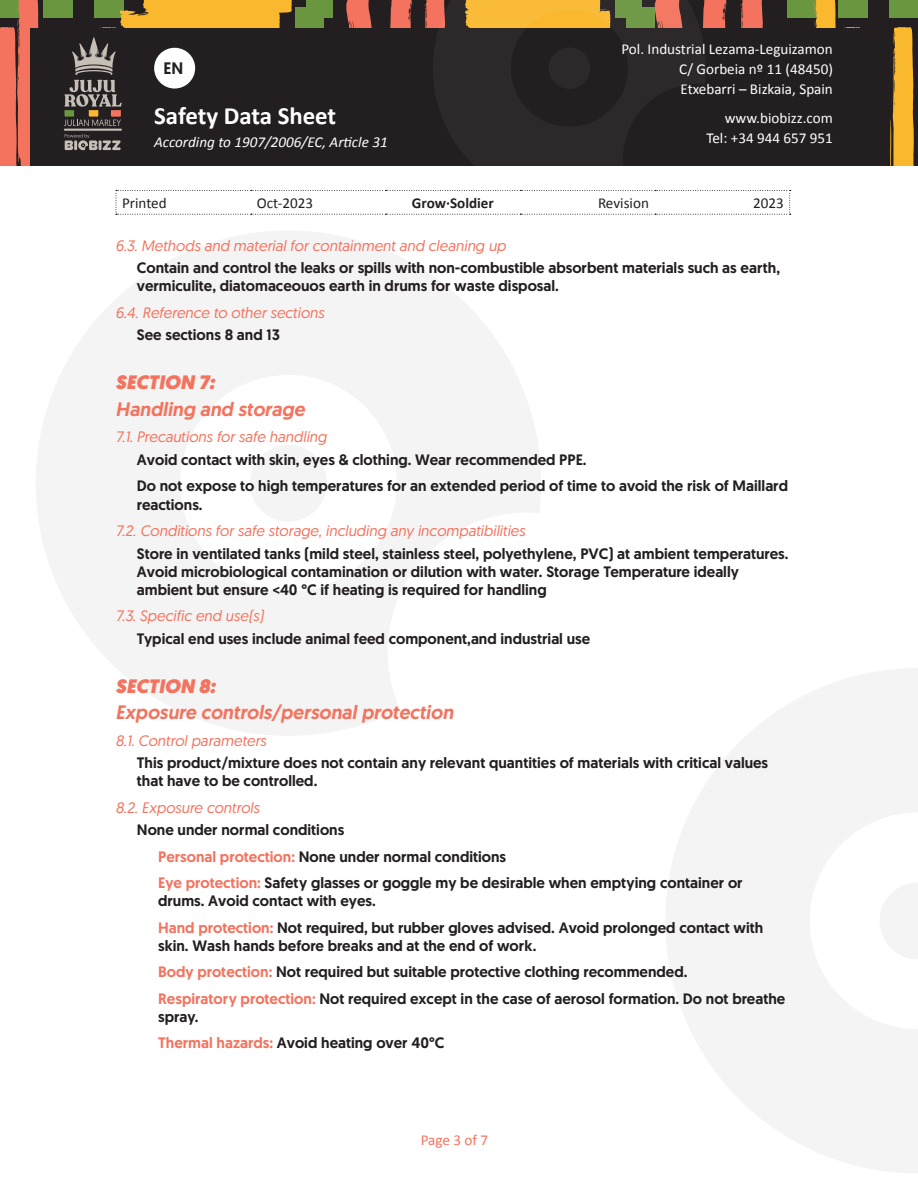
<style>
.page{position:relative;width:918px;height:1188px;background:#fff}
.page>*{position:absolute;margin:0;border:0;box-sizing:border-box;transform-origin:0 0}
.t1{font:700 24.9px "Calibri";letter-spacing:-.005em;color:#fff}
.Paragraph_Style1{font:italic 500 19.5px "Geomanist";color:#f3735e}
.Paragraph_Style1-2{font:italic 900 19.5px "Geomanist";color:#f3735e}
.t2{font:500 16.65px "Geomanist";color:#231f20}
.Paragraph_Style1-3{font:500 15.15px/18px "Geomanist";color:#231f20}
.Paragraph_Style3{font:italic 15.15px "Geomanist";color:#f3735e}
.t3{font:15.15px/20px "Calibri";color:#fff;text-align:justify}
.t4{font:italic 15.15px "Calibri";color:#fff}
.t5{font:15.15px "Calibri";color:#231f20}
.t6{font:700 15.15px "Calibri";color:#231f20}
.Paragraph_Style1-4{font:15.15px "Calibri";letter-spacing:-.005em;color:#f3735e}
.s1{color:#f3735e}
</style>
<div class="page">
<div style="left:0;top:0;width:918px;height:166px;background:#231f20"></div>
<div style="left:43px;top:0;width:30px;height:18px;background:#69963e"></div>
<svg style="left:0;top:0;width:39px;height:166px;background:#d56c55"></svg>
<div style="left:787px;top:0;width:30px;height:18px;background:#69963e"></div>
<div style="left:889px;top:0;width:29px;height:18px;background:#69963e"></div>
<svg style="left:814px;top:0;width:54px;height:28px"></svg>
<svg style="left:890px;top:27px;width:24px;height:139px;background:#d19b2c"></svg>
<svg style="left:424px;top:0;width:9px;height:28px"></svg>
<svg style="left:390px;top:0;width:22px;height:28px"></svg>
<svg style="left:346px;top:0;width:26px;height:28px"></svg>
<div style="left:306px;top:0;width:27px;height:18px;background:#69963e"></div>
<div style="left:296px;top:7px;width:28px;height:29px;background:#69963e"></div>
<svg style="left:740px;top:0;width:23px;height:28px"></svg>
<svg style="left:706px;top:0;width:20px;height:28px"></svg>
<div style="left:30px;top:29px;width:858px;height:137px;background:#231f20"></div>
<svg style="left:36px;top:231px;width:505px;height:504px;fill:#f4f4f4"></svg>
<div style="left:250px;top:445px;width:77px;height:77px;background:#f4f4f4;border-radius:50%"></div>
<svg style="left:666px;top:669px;width:252px;height:504px;fill:#f4f4f4"></svg>
<svg style="left:879px;top:882px;width:39px;height:77px"></svg>
<svg style="left:433px;top:0;width:273px;height:190px"></svg>
<div style="left:549px;top:47px;width:41px;height:42px;background:#2d292a;border-radius:50%"></div>
<svg style="left:116px;top:190px;width:675px;height:25px"></svg>
<svg style="left:64px;top:0;width:228px;height:151px"></svg>
<p class="t2" style="left:164px;top:58px;width:21px">EN</p>
<h1 class="t1" style="left:154px;top:98px;width:184px">Safety Data Sheet</h1>
<p class="t4" style="left:154px;top:132px;width:235px">According to 1907/2006/EC, Article 31</p>
<p class="t3" style="left:679px;top:38px;width:155px;text-indent:-58px">Pol. Industrial Lezama-Leguizamon C/ Gorbeia nº 11 (48450)<br>Etxebarri – Bizkaia, Spain</p>
<p class="t3" style="left:706px;top:108px;width:128px;text-align:right">www.biobizz.com<br>Tel: +34 944 657 951</p>
<p class="t5" style="left:122px;top:193px;width:46px">Printed</p>
<p class="t5" style="left:257px;top:193px;width:58px">Oct-2023</p>
<p class="t6" style="left:412px;top:192px;width:84px">Grow·Soldier</p>
<p class="t5" style="left:598px;top:193px;width:52px">Revision</p>
<p class="t5" style="left:753px;top:193px;width:32px">2023</p>
<p class="Paragraph_Style3" style="left:116px;top:236px;width:392px">6.3. Methods and material for containment and cleaning up</p>
<p class="Paragraph_Style1-3" style="left:137px;top:259px;width:645px">Contain and control the leaks or spills with non-combustible absorbent materials such as earth, vermiculite, diatomaceouos earth in drums for waste disposal.</p>
<p class="Paragraph_Style3" style="left:116px;top:303px;width:210px">6.4. Reference to other sections</p>
<p class="Paragraph_Style1-3" style="left:137px;top:326px;width:144px">See sections 8 and 13</p>
<p class="Paragraph_Style1-2" style="left:116px;top:369px;width:100px">SECTION 7:</p>
<p class="Paragraph_Style1" style="left:116px;top:396px;width:191px">Handling and storage</p>
<p class="Paragraph_Style3" style="left:116px;top:427px;width:213px">7.1. Precautions for safe handling</p>
<p class="Paragraph_Style1-3" style="left:137px;top:450px;width:451px">Avoid contact with skin, eyes &amp; clothing. Wear recommended PPE.</p>
<p class="Paragraph_Style1-3" style="left:137px;top:477px;width:653px">Do not expose to high temperatures for an extended period of time to avoid the risk of Maillard reactions.</p>
<p class="Paragraph_Style3" style="left:116px;top:521px;width:411px">7.2. Conditions for safe storage, including any incompatibilities</p>
<p class="Paragraph_Style1-3" style="left:137px;top:544px;width:653px">Store in ventilated tanks (mild steel, stainless steel, polyethylene, PVC) at ambient temperatures.<br>Avoid microbiological contamination or dilution with water. Storage Temperature ideally ambient but ensure &lt;40 °C if heating is required for handling</p>
<p class="Paragraph_Style3" style="left:116px;top:606px;width:150px">7.3. Specific end use(s)</p>
<p class="Paragraph_Style1-3" style="left:137px;top:629px;width:455px">Typical end uses include animal feed component,and industrial use</p>
<p class="Paragraph_Style1-2" style="left:116px;top:673px;width:101px">SECTION 8:</p>
<p class="Paragraph_Style1" style="left:116px;top:699px;width:339px">Exposure controls/personal protection</p>
<p class="Paragraph_Style3" style="left:116px;top:730px;width:152px">8.1. Control parameters</p>
<p class="Paragraph_Style1-3" style="left:137px;top:754px;width:633px">This product/mixture does not contain any relevant quantities of materials with critical values that have to be controlled.</p>
<p class="Paragraph_Style3" style="left:116px;top:798px;width:145px">8.2. Exposure controls</p>
<p class="Paragraph_Style1-3" style="left:137px;top:821px;width:209px">None under normal conditions</p>
<p class="Paragraph_Style1-3" style="left:158px;top:847px;width:350px"><span class="s1">Personal protection:</span> None under normal conditions</p>
<p class="Paragraph_Style1-3" style="left:158px;top:874px;width:586px"><span class="s1">Eye protection:</span> Safety glasses or goggle my be desirable when emptying container or drums. Avoid contact with eyes.</p>
<p class="Paragraph_Style1-3" style="left:158px;top:918px;width:607px"><span class="s1">Hand protection:</span> Not required, but rubber gloves advised. Avoid prolonged contact with skin. Wash hands before breaks and at the end of work.</p>
<p class="Paragraph_Style1-3" style="left:158px;top:963px;width:531px"><span class="s1">Body protection:</span> Not required but suitable protective clothing recommended.</p>
<p class="Paragraph_Style1-3" style="left:158px;top:989px;width:629px"><span class="s1">Respiratory protection:</span> Not required except in the case of aerosol formation. Do not breathe spray.</p>
<p class="Paragraph_Style1-3" style="left:158px;top:1034px;width:288px"><span class="s1">Thermal hazards:</span> Avoid heating over 40°C</p>
<p class="Paragraph_Style1-4" style="left:421px;top:1131px;width:69px">Page 3 of 7</p>
</div>
